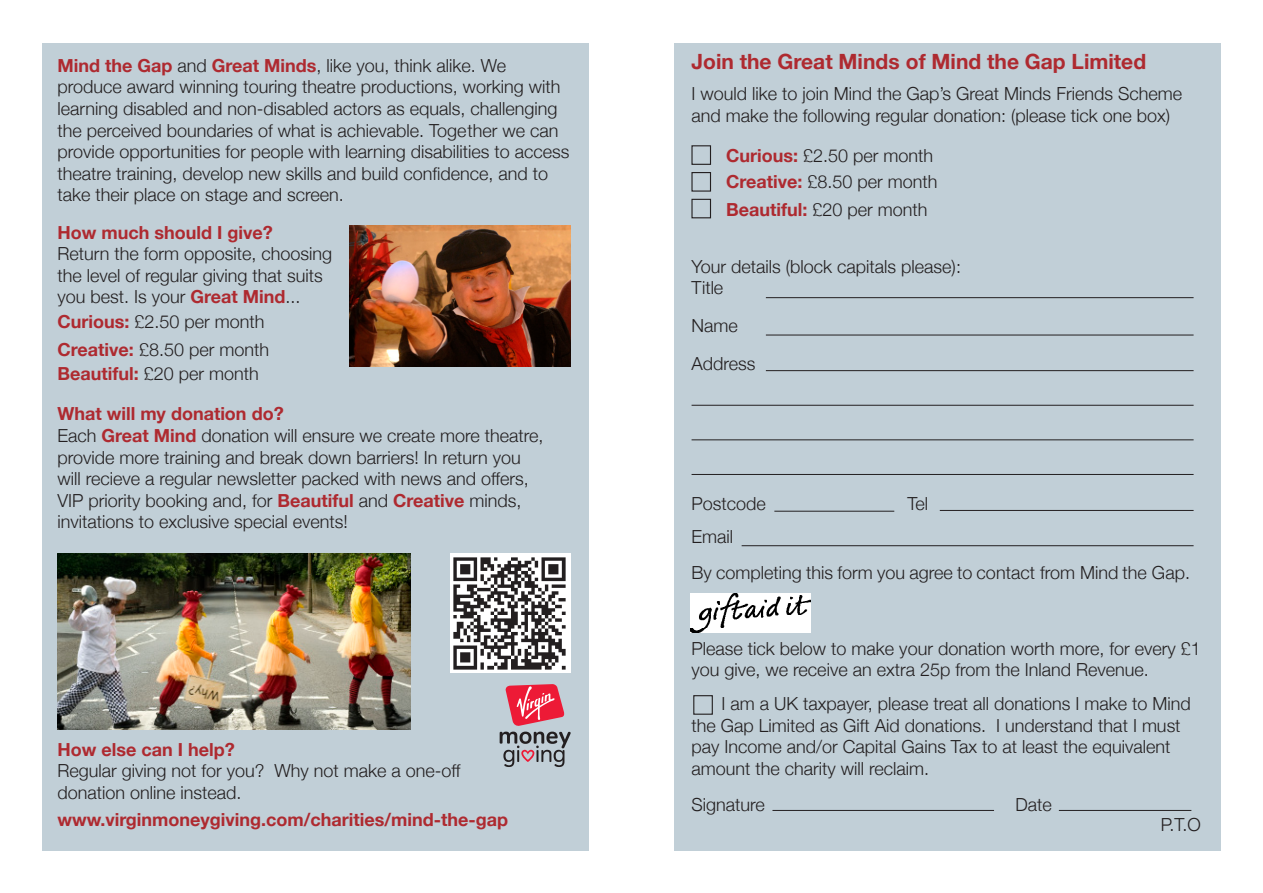
<style>
.page{position:relative;width:1263px;height:893px;background:#fff}
.page>*{position:absolute;margin:0;border:0;box-sizing:border-box;transform-origin:0 0}
.t1{font:700 21px "Helvetica Neue";color:#ae2a30}
.t2{font:300 18px/21.6px "Helvetica Neue";color:#231f20}
.t3{font:700 18px "Helvetica Neue";color:#ae2a30}
.s1{font-weight:700;color:#ae2a30}
</style>
<div class="page">
<div style="left:674px;top:43px;width:546px;height:807px;background:#c1cfd7"></div>
<div style="left:43px;top:43px;width:546px;height:807px;background:#c1cfd7"></div>
<img style="left:349px;top:225px;width:222px;height:142px">
<img style="left:57px;top:554px;width:353px;height:176px">
<div style="left:691px;top:145px;width:20px;height:20px;border:1px solid #231f20"></div>
<div style="left:691px;top:172px;width:20px;height:20px;border:1px solid #231f20"></div>
<div style="left:691px;top:199px;width:20px;height:19px;border:1px solid #231f20"></div>
<hr style="left:766px;top:297px;width:427px;height:1px;background:#231f20">
<hr style="left:766px;top:335px;width:427px;height:1px;background:#231f20">
<hr style="left:766px;top:370px;width:427px;height:1px;background:#231f20">
<hr style="left:691px;top:405px;width:502px;height:1px;background:#231f20">
<hr style="left:691px;top:439px;width:502px;height:1px;background:#231f20">
<hr style="left:691px;top:474px;width:502px;height:1px;background:#231f20">
<hr style="left:774px;top:511px;width:120px;height:1px;background:#231f20">
<hr style="left:940px;top:510px;width:253px;height:1px;background:#231f20">
<hr style="left:742px;top:545px;width:451px;height:1px;background:#231f20">
<div style="left:693px;top:695px;width:20px;height:20px;border:1px solid #231f20"></div>
<hr style="left:1059px;top:810px;width:132px;height:1px;background:#231f20">
<hr style="left:772px;top:810px;width:222px;height:1px;background:#231f20">
<svg style="left:500px;top:732px;width:71px;height:35px"></svg>
<svg style="left:505px;top:684px;width:60px;height:42px"></svg>
<img style="left:690px;top:593px;width:120px;height:39px">
<div style="left:450px;top:554px;width:121px;height:119px;background:#fff"></div>
<img style="left:454px;top:558px;width:112px;height:112px">
<p class="t2" style="left:57px;top:54px;width:514px"><span class="s1">Mind the Gap</span> and <span class="s1">Great Minds</span>, like you, think alike. We produce award winning touring theatre productions, working with learning disabled and non-disabled actors as equals, challenging the perceived boundaries of what is achievable. Together we can provide opportunities for people with learning disabilities to access theatre training, develop new skills and build confidence, and to take their place on stage and screen.</p>
<p class="t3" style="left:57px;top:216px;width:217px">How much should I give?</p>
<p class="t2" style="left:57px;top:242px;width:276px">Return the form opposite, choosing the level of regular giving that suits you best. Is your <span class="s1">Great Mind</span>...</p>
<p class="t2" style="left:57px;top:310px;width:209px"><span class="s1">Curious:</span> £2.50 per month</p>
<p class="t2" style="left:57px;top:337px;width:213px"><span class="s1">Creative:</span> £8.50 per month</p>
<p class="t2" style="left:57px;top:362px;width:203px"><span class="s1">Beautiful:</span> £20 per month</p>
<p class="t3" style="left:57px;top:398px;width:228px">What will my donation do?</p>
<p class="t2" style="left:57px;top:424px;width:488px">Each <span class="s1">Great Mind</span> donation will ensure we create more theatre, provide more training and break down barriers! In return you will recieve a regular newsletter packed with news and offers, VIP priority booking and, for <span class="s1">Beautiful</span> and <span class="s1">Creative</span> minds, invitations to exclusive special events!</p>
<p class="t3" style="left:57px;top:733px;width:179px">How else can I help?</p>
<p class="t2" style="left:57px;top:759px;width:405px">Regular giving not for you? Why not make a one-off</p>
<p class="t2" style="left:57px;top:780px;width:186px">donation online instead.</p>
<p class="t3" style="left:57px;top:804px;width:452px">www.virginmoneygiving.com/charities/mind-the-gap</p>
<p class="t1" style="left:691px;top:43px;width:456px">Join the Great Minds of Mind the Gap Limited</p>
<p class="t2" style="left:691px;top:82px;width:492px">I would like to join Mind the Gap’s Great Minds Friends Scheme and make the following regular donation: (please tick one box)</p>
<p class="t2" style="left:726px;top:144px;width:209px"><span class="s1">Curious:</span> £2.50 per month</p>
<p class="t2" style="left:726px;top:170px;width:213px"><span class="s1">Creative:</span> £8.50 per month</p>
<p class="t2" style="left:726px;top:198px;width:203px"><span class="s1">Beautiful:</span> £20 per month</p>
<p class="t2" style="left:691px;top:255px;width:271px">Your details (block capitals please):</p>
<p class="t2" style="left:691px;top:276px;width:33px">Title</p>
<p class="t2" style="left:691px;top:314px;width:48px">Name</p>
<p class="t2" style="left:691px;top:352px;width:66px">Address</p>
<p class="t2" style="left:691px;top:491px;width:76px">Postcode</p>
<p class="t2" style="left:907px;top:491px;width:22px">Tel</p>
<p class="t2" style="left:691px;top:525px;width:43px">Email</p>
<p class="t2" style="left:691px;top:561px;width:500px">By completing this form you agree to contact from Mind the Gap.</p>
<p class="t2" style="left:691px;top:636px;width:511px">Please tick below to make your donation worth more, for every £1 you give, we receive an extra 25p from the Inland Revenue.</p>
<p class="t2" style="left:691px;top:692px;width:501px;text-indent:30px">I am a UK taxpayer, please treat all donations I make to Mind the Gap Limited as Gift Aid donations. I understand that I must pay Income and/or Capital Gains Tax to at least the equivalent amount the charity will reclaim.</p>
<p class="t2" style="left:691px;top:793px;width:75px">Signature</p>
<p class="t2" style="left:1015px;top:793px;width:38px">Date</p>
<p class="t2" style="left:1161px;top:813px;width:41px">P.T.O</p>
</div>
